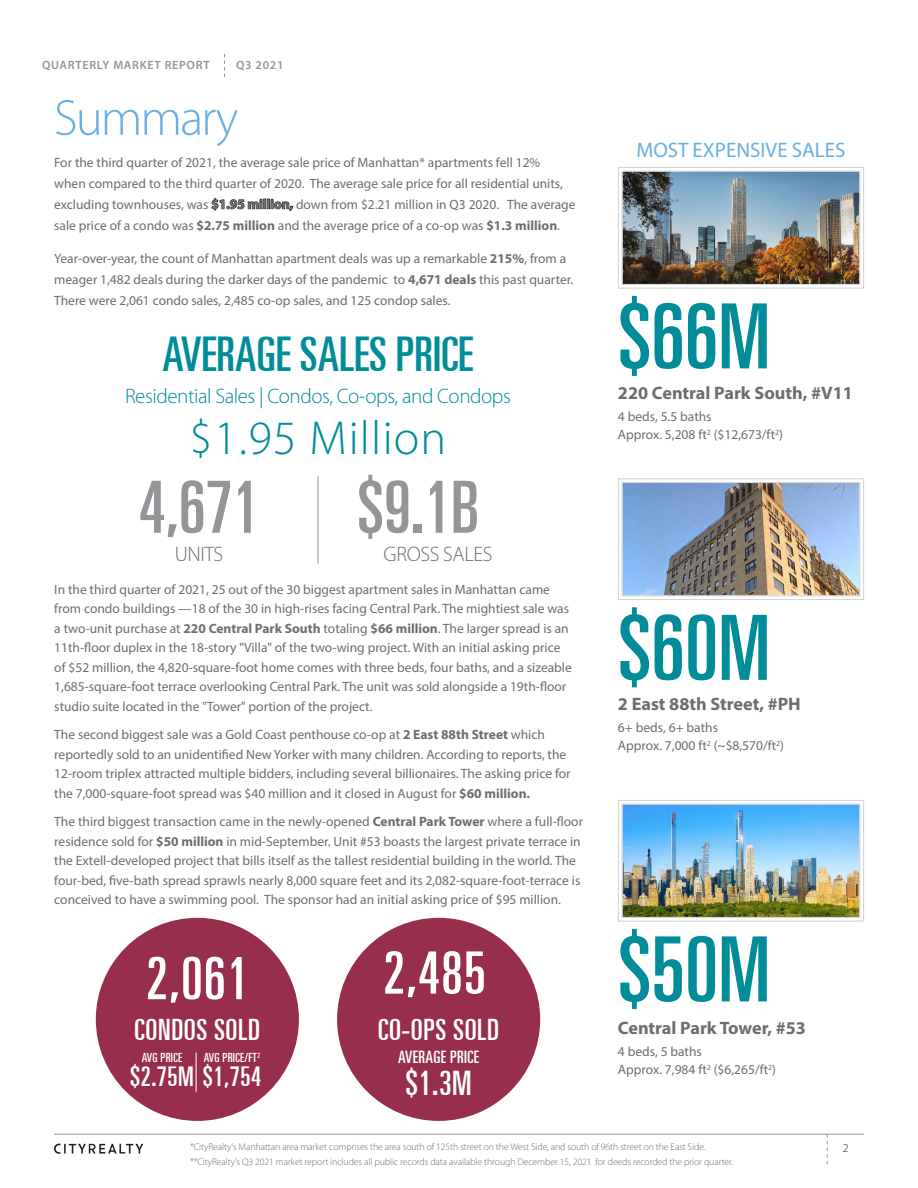
<style>
.page{position:relative;width:918px;height:1188px;background:#fff}
.page>*{position:absolute;margin:0;border:0;box-sizing:border-box;transform-origin:0 0}
.t1{font:ultra-condensed 90px "Univers LT";color:#008c99}
.t2{font:ultra-condensed 72px "Univers LT";color:#939598}
.t3{font:ultra-condensed 58.5px "Univers LT";letter-spacing:.02em;color:#fff}
.t4{font:300 51px "Myriad Pro";letter-spacing:-.04em;color:#6cafe4}
.t5{font:ultra-condensed 48px "Univers LT";color:#008c99}
.t6{font:300 48px "Myriad Pro";letter-spacing:.025em;color:#008c99}
.t7{font:ultra-condensed 33.9px "Univers LT";color:#fff}
.t8{font:ultra-condensed 29.55px "Univers LT";letter-spacing:.02em;color:#fff}
.t9{font:ultra-condensed 27.3px "Univers LT";letter-spacing:.02em;color:#fff}
.t10{font:300 21px "Myriad Pro";letter-spacing:-.02em;color:#008c99}
.t11{font:21px "Myriad Pro";color:#6cafe4}
.t12{font:300 21px "Myriad Pro";letter-spacing:-.02em;color:#6c6d70}
.t13{font:700 18px "Myriad Pro";color:#6c6d70}
.t14{font:ultra-condensed 17.25px "Univers LT";letter-spacing:.02em;color:#fff}
.t15{font:13.5px/19.5px "Myriad Pro";color:#6c6d70}
.t16{font:ultra-condensed 12.75px "Univers LT";letter-spacing:.02em;color:#fff}
.t17{font:600 12px "Myriad Pro";letter-spacing:.06em;color:#939598}
.t18{font:300 12px "Myriad Pro";color:#231f20}
.t19{font:300 9.75px "Myriad Pro";letter-spacing:-.01em;color:#6c6d70}
.s1{font-weight:700;color:#231f20}
.s2{font-weight:700}
</style>
<div class="page">
<hr style="left:54px;top:1134px;width:810px;height:1px;background:#939598">
<svg style="left:54px;top:1143px;width:89px;height:11px"></svg>
<svg style="left:827px;top:1134px;width:1px;height:30px"></svg>
<svg style="left:224px;top:54px;width:1px;height:23px"></svg>
<img style="left:618px;top:167px;width:246px;height:122px">
<div style="left:622px;top:171px;width:238px;height:114px;border:1px solid #d1d2d4"></div>
<hr style="left:318px;top:476px;width:1px;height:88px;background:#939598">
<div style="left:96px;top:918px;width:203px;height:203px;background:#972f4c;border-radius:50%"></div>
<hr style="left:196px;top:1053px;width:1px;height:39px;background:#fff">
<div style="left:337px;top:918px;width:203px;height:203px;background:#972f4c;border-radius:50%"></div>
<img style="left:618px;top:800px;width:246px;height:122px">
<div style="left:622px;top:804px;width:238px;height:114px;border:1px solid #d1d2d4"></div>
<img style="left:618px;top:478px;width:246px;height:122px">
<div style="left:622px;top:482px;width:238px;height:114px;border:1px solid #d1d2d4"></div>
<p class="t17" style="left:42px;top:58px;width:169px">QUARTERLY MARKET REPORT</p>
<p class="t17" style="left:236px;top:58px;width:49px">Q3 2021</p>
<p class="t4" style="left:54px;top:90px;width:186px">Summary</p>
<p class="t15" style="left:54px;top:151px;width:523px;line-height:21px">For the third quarter of 2021, the average sale price of Manhattan* apartments fell 12%<br>when compared to the third quarter of 2020. The average sale price for all residential units, excluding townhouses, was <span class="s1">$1.95 million,</span> down from $2.21 million in Q3 2020. The average sale price of a condo was <span class="s2">$2.75 million</span> and the average price of a co-op was <span class="s2">$1.3 million</span>.</p>
<p class="t15" style="left:54px;top:247px;width:521px;line-height:21px">Year-over-year, the count of Manhattan apartment deals was up a remarkable <span class="s2">215%</span>, from a meager 1,482 deals during the darker days of the pandemic to <span class="s2">4,671 deals</span> this past quarter.<br>There were 2,061 condo sales, 2,485 co-op sales, and 125 condop sales.</p>
<p class="t5" style="left:163px;top:327px;width:312px">AVERAGE SALES PRICE</p>
<p class="t10" style="left:125px;top:385px;width:387px">Residential Sales | Condos, Co-ops, and Condops</p>
<p class="t6" style="left:190px;top:412px;width:258px">$1.95 Million</p>
<p class="t2" style="left:139px;top:466px;width:122px">4,671</p>
<p class="t12" style="left:175px;top:542px;width:50px">UNITS</p>
<p class="t2" style="left:357px;top:466px;width:123px">$9.1B</p>
<p class="t12" style="left:384px;top:542px;width:110px">GROSS SALES</p>
<p class="t15" style="left:54px;top:579px;width:519px">In the third quarter of 2021, 25 out of the 30 biggest apartment sales in Manhattan came from condo buildings —18 of the 30 in high-rises facing Central Park. The mightiest sale was a two-unit purchase at <span class="s2">220 Central Park South</span> totaling <span class="s2">$66 million</span>. The larger spread is an 11th-floor duplex in the 18-story "Villa" of the two-wing project. With an initial asking price of $52 million, the 4,820-square-foot home comes with three beds, four baths, and a sizeable 1,685-square-foot terrace overlooking Central Park. The unit was sold alongside a 19th-floor studio suite located in the "Tower" portion of the project.</p>
<p class="t15" style="left:54px;top:725px;width:518px">The second biggest sale was a Gold Coast penthouse co-op at <span class="s2">2 East 88th Street</span> which reportedly sold to an unidentified New Yorker with many children. According to reports, the 12-room triplex attracted multiple bidders, including several billionaires. The asking price for the 7,000-square-foot spread was $40 million and it closed in August for <span class="s2">$60 million.</span></p>
<p class="t15" style="left:54px;top:812px;width:530px">The third biggest transaction came in the newly-opened <span class="s2">Central Park Tower</span> where a full-floor residence sold for <span class="s2">$50 million</span> in mid-September. Unit #53 boasts the largest private terrace in the Extell-developed project that bills itself as the tallest residential building in the world. The four-bed, five-bath spread sprawls nearly 8,000 square feet and its 2,082-square-foot-terrace is conceived to have a swimming pool. The sponsor had an initial asking price of $95 million.</p>
<p class="t3" style="left:146px;top:945px;width:104px">2,061</p>
<p class="t8" style="left:135px;top:1013px;width:127px">CONDOS SOLD</p>
<p class="t3" style="left:383px;top:940px;width:104px">2,485</p>
<p class="t8" style="left:378px;top:1013px;width:123px">CO-OPS SOLD</p>
<p class="t16" style="left:204px;top:1051px;width:58px">AVG PRICE/FT<sup>2</sup></p>
<p class="t14" style="left:398px;top:1047px;width:83px">AVERAGE PRICE</p>
<p class="t7" style="left:406px;top:1064px;width:68px">$1.3M</p>
<p class="t16" style="left:142px;top:1051px;width:42px">AVG PRICE</p>
<p class="t9" style="left:130px;top:1061px;width:133px">$2.75M $1,754</p>
<p class="t11" style="left:636px;top:137px;width:211px">MOST EXPENSIVE SALES</p>
<p class="t1" style="left:618px;top:285px;width:154px">$66M</p>
<p class="t13" style="left:618px;top:381px;width:236px">220 Central Park South, #V11</p>
<p class="t15" style="left:618px;top:407px;width:95px">4 beds, 5.5 baths</p>
<p class="t15" style="left:618px;top:425px;width:167px">Approx. 5,208 ft<sup>2</sup> ($12,673/ft<sup>2</sup>)</p>
<p class="t1" style="left:618px;top:597px;width:154px">$60M</p>
<p class="t13" style="left:618px;top:692px;width:184px">2 East 88th Street, #PH</p>
<p class="t15" style="left:618px;top:718px;width:102px">6+ beds, 6+ baths</p>
<p class="t15" style="left:618px;top:736px;width:168px">Approx. 7,000 ft<sup>2</sup> (~$8,570/ft<sup>2</sup>)</p>
<p class="t1" style="left:618px;top:918px;width:154px">$50M</p>
<p class="t13" style="left:618px;top:1016px;width:190px">Central Park Tower, #53</p>
<p class="t15" style="left:618px;top:1042px;width:85px">4 beds, 5 baths</p>
<p class="t15" style="left:618px;top:1060px;width:160px">Approx. 7,984 ft<sup>2</sup> ($6,265/ft<sup>2</sup>)</p>
<p class="t19" style="left:190px;top:1142px;width:517px">*CityRealty's Manhattan area market comprises the area south of 125th street on the West Side, and south of 96th street on the East Side.</p>
<p class="t19" style="left:190px;top:1157px;width:545px">**CityRealty’s Q3 2021 market report includes all public records data available through December 15, 2021 for deeds recorded the prior quarter.</p>
<p class="t18" style="left:843px;top:1142px;width:7px">2</p>
</div>
